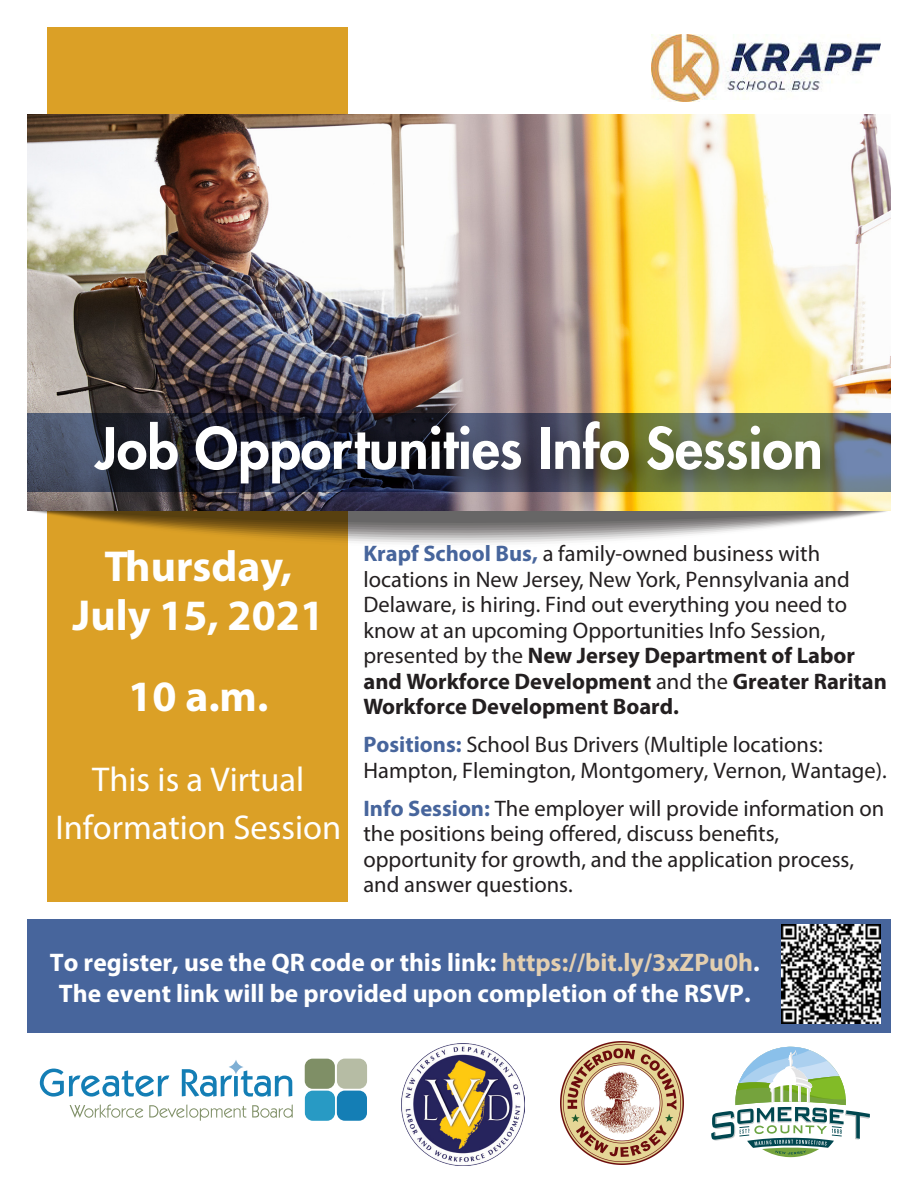
<style>
.page{position:relative;width:918px;height:1188px;background:#fff}
.page>*{position:absolute;margin:0;border:0;box-sizing:border-box;transform-origin:0 0}
.t1{font:800 55.5px "Futura Std";color:#fff}
.t2{font:700 43.5px/49.2px "Myriad Pro";color:#fff;text-align:center}
.t3{font:34.5px/48px "Myriad Pro";color:#fff;text-align:center}
.t4{font:700 25.5px/30.6px "Myriad Pro";color:#fff;text-align:center}
.t5{font:22.5px/25.5px "Myriad Pro";color:#231f20}
.s1{font-weight:700;color:#47659c}
.s2{font-weight:700}
.s3{color:#e3cfb0}
</style>
<div class="page">
<div style="left:27px;top:919px;width:864px;height:114px;background:#47659c"></div>
<div style="left:47px;top:27px;width:301px;height:875px;background:#dba026"></div>
<svg style="left:78px;top:518px;width:765px;height:25px"></svg>
<img style="left:27px;top:115px;width:864px;height:294px">
<img style="left:27px;top:409px;width:864px;height:109px">
<svg style="left:711px;top:1046px;width:159px;height:112px"></svg>
<svg style="left:70px;top:1105px;width:73px;height:13px"></svg>
<svg style="left:149px;top:1105px;width:97px;height:16px"></svg>
<svg style="left:252px;top:1105px;width:41px;height:13px"></svg>
<div style="left:305px;top:1059px;width:30px;height:30px;background:#7f8f66;border-radius:8px"></div>
<div style="left:337px;top:1059px;width:30px;height:30px;background:#b6bca4;border-radius:8px"></div>
<div style="left:305px;top:1091px;width:30px;height:30px;background:#289ac4;border-radius:8px"></div>
<div style="left:337px;top:1091px;width:30px;height:30px;background:#147eb5;border-radius:8px"></div>
<svg style="left:40px;top:1069px;width:129px;height:28px"></svg>
<svg style="left:182px;top:1060px;width:110px;height:37px"></svg>
<img style="left:402px;top:1043px;width:122px;height:122px">
<img style="left:652px;top:35px;width:228px;height:67px">
<img style="left:560px;top:1041px;width:124px;height:124px">
<img style="left:782px;top:925px;width:99px;height:98px">
<h1 class="t1" style="left:95px;top:413px;width:729px">Job Opportunities Info Session</h1>
<h2 class="t2" style="left:72px;top:540px;width:253px">Thursday,<br>July 15, 2021</h2>
<h2 class="t2" style="left:128px;top:670px;width:142px">10 a.m.</h2>
<h3 class="t3" style="left:55px;top:755px;width:287px">This is a Virtual<br>Information Session</h3>
<p class="t5" style="left:363px;top:541px;width:525px"><span class="s1">Krapf School Bus,</span> a family-owned business with locations in New Jersey, New York, Pennsylvania and Delaware, is hiring. Find out everything you need to know at an upcoming Opportunities Info Session, presented by the <span class="s2">New Jersey Department of Labor and Workforce Development</span> and the <span class="s2">Greater Raritan Workforce Development Board.</span></p>
<p class="t5" style="left:363px;top:730px;width:525px;line-height:26.8px"><span class="s1">Positions:</span> School Bus Drivers (Multiple locations:<br>Hampton, Flemington, Montgomery, Vernon, Wantage).</p>
<p class="t5" style="left:363px;top:795px;width:522px"><span class="s1">Info Session:</span> The employer will provide information on the positions being offered, discuss benefits, opportunity for growth, and the application process, and answer questions.</p>
<p class="t4" style="left:50px;top:947px;width:711px">To register, use the QR code or this link: <span class="s3">https://bit.ly/3xZPu0h</span>.<br>The event link will be provided upon completion of the RSVP.</p>
</div>
